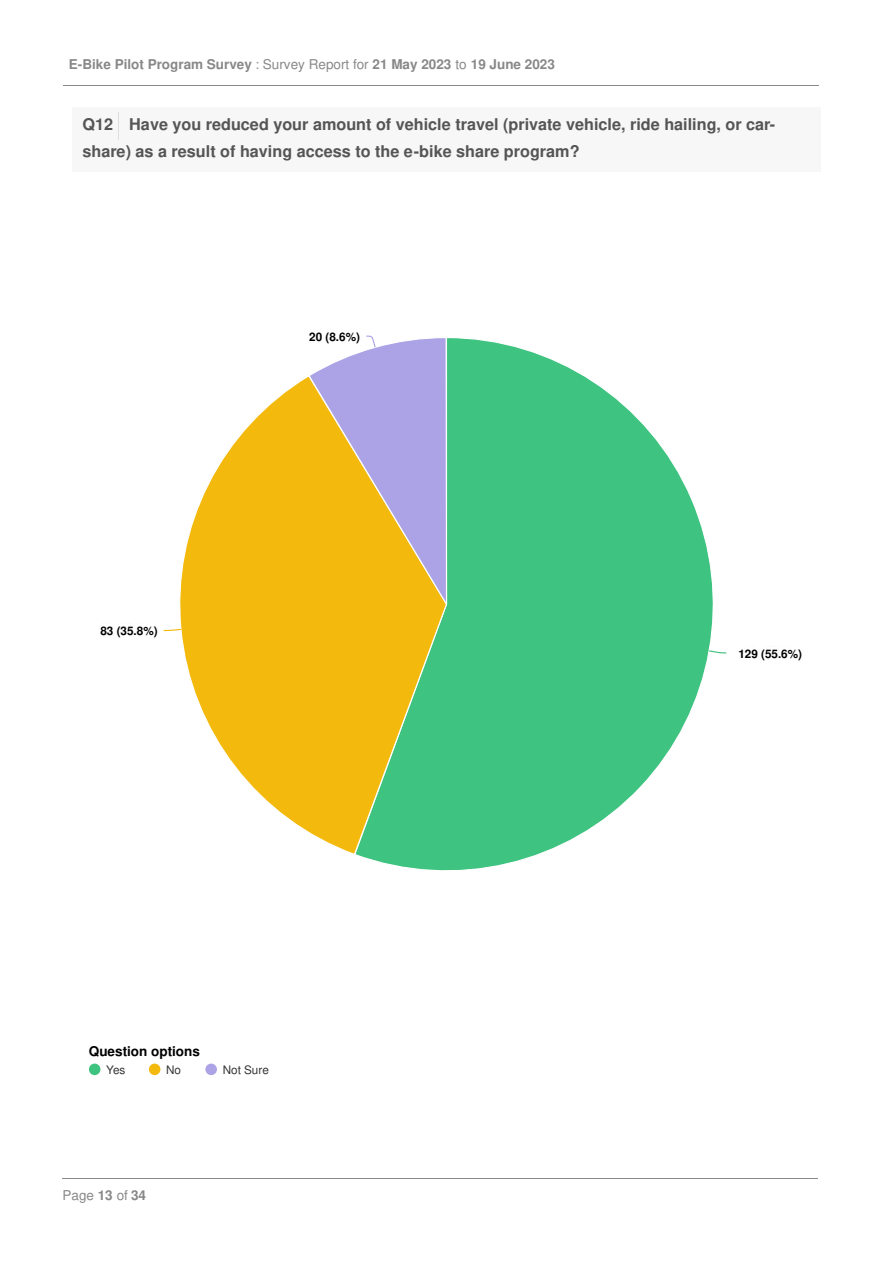
<style>
.page{position:relative;width:893px;height:1263px;background:#fff}
.page>*{position:absolute;margin:0;border:0;box-sizing:border-box;transform-origin:0 0}
.t1{font:700 16.2px/27px "Nimbus Sans";letter-spacing:.005em;color:#555}
.t2{font:700 13.5px "Nimbus Sans";letter-spacing:.005em;color:#888}
.t3{font:700 13.5px "Nimbus Sans";letter-spacing:.005em;color:#000}
.t4{font:13.5px "Nimbus Sans";letter-spacing:.005em;color:#888}
.t5{font:700 11.7px "Nimbus Sans";letter-spacing:.005em;color:#000}
.t6{font:11.7px "Nimbus Sans";letter-spacing:.005em;color:#333}
.s1{font-weight:400}
.s2{font-weight:700}
</style>
<div class="page">
<div style="left:72px;top:107px;width:748px;height:65px;background:#f7f7f7"></div>
<svg style="left:118px;top:112px;width:1px;height:28px"></svg>
<svg style="left:361px;top:338px;width:352px;height:533px"></svg>
<svg style="left:179px;top:374px;width:269px;height:482px"></svg>
<svg style="left:707px;top:650px;width:20px;height:4px"></svg>
<svg style="left:167px;top:628px;width:15px;height:4px"></svg>
<svg style="left:307px;top:335px;width:140px;height:273px;background:#cfb186"></svg>
<img style="left:307px;top:335px;width:61px;height:17px">
<div style="left:89px;top:1064px;width:11px;height:11px;background:#3fc380;border-radius:50%"></div>
<div style="left:149px;top:1064px;width:11px;height:11px;background:#f3b90c;border-radius:50%"></div>
<div style="left:205px;top:1064px;width:12px;height:11px;background:#aba3e5;border-radius:50%"></div>
<hr style="left:63px;top:86px;width:755px;height:1px;background:#888">
<hr style="left:63px;top:1178px;width:754px;height:1px;background:#888">
<p class="t2" style="left:69px;top:59px;width:487px">E-Bike Pilot Program Survey <span class="s1">: Survey Report for</span> 21 May 2023 <span class="s1">to</span> 19 June 2023</p>
<p class="t1" style="left:82px;top:112px;width:694px">Q12 Have you reduced your amount of vehicle travel (private vehicle, ride hailing, or car&shy;share) as a result of having access to the e-bike share program?</p>
<p class="t5" style="left:100px;top:626px;width:59px">83 (35.8%)</p>
<p class="t5" style="left:309px;top:332px;width:52px">20 (8.6%)</p>
<p class="t3" style="left:89px;top:1046px;width:112px">Question options</p>
<p class="t6" style="left:106px;top:1065px;width:21px">Yes</p>
<p class="t6" style="left:166px;top:1065px;width:16px">No</p>
<p class="t6" style="left:223px;top:1065px;width:48px">Not Sure</p>
<p class="t4" style="left:63px;top:1191px;width:85px">Page <span class="s2">13</span> of <span class="s2">34</span></p>
<p class="t5" style="left:738px;top:649px;width:65px">129 (55.6%)</p>
</div>
